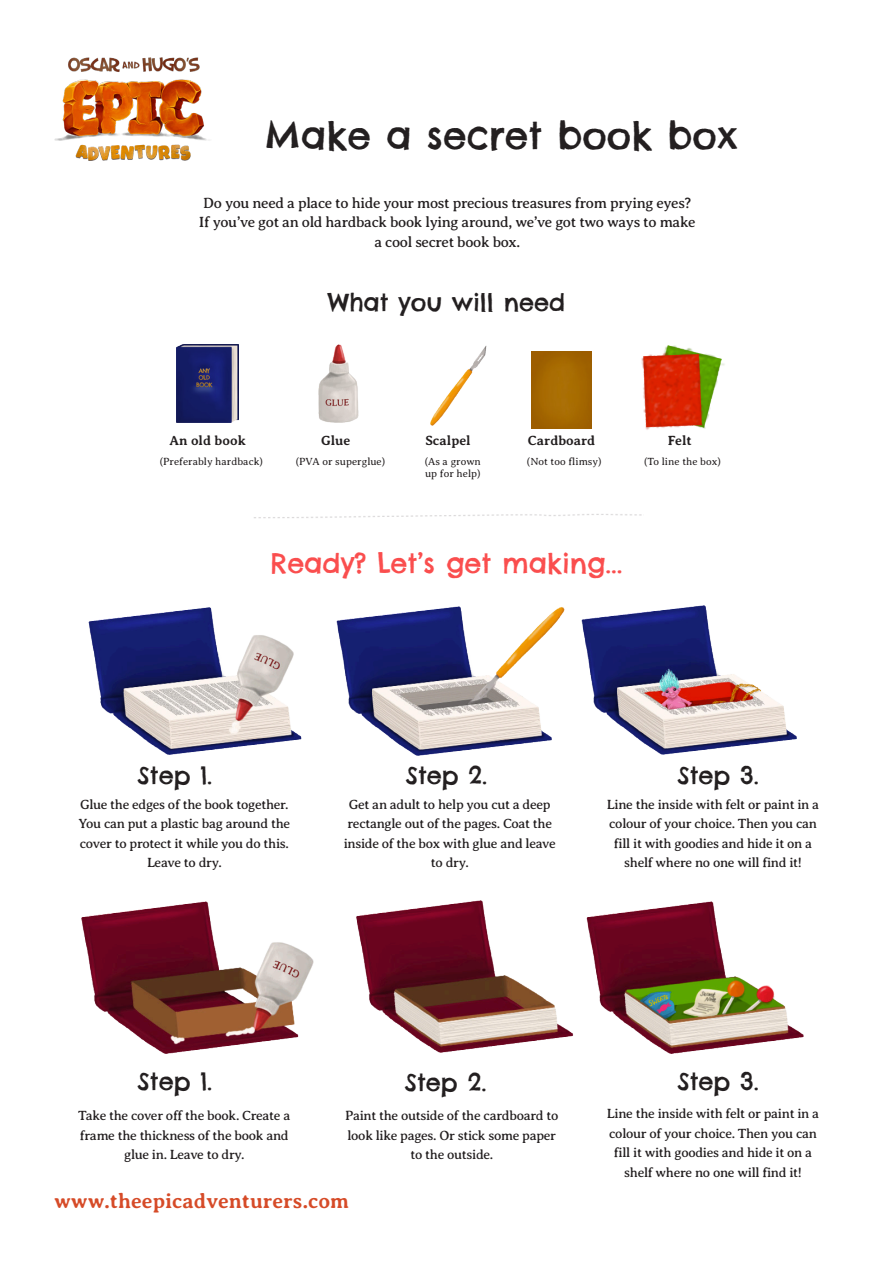
<style>
.page{position:relative;width:893px;height:1263px;background:#fff}
.page>*{position:absolute;margin:0;border:0;box-sizing:border-box;transform-origin:0 0}
.t1{font:37.5px "Chelsea Market";color:#231f20}
.t2{font:27px "Chelsea Market";color:#fa4e4e}
.t3{font:24px "Chelsea Market";color:#231f20}
.t4{font:700 21px "Averia Serif Libre";color:#d64b28}
.t5{font:15px/19.5px "Averia Serif Libre";letter-spacing:-.025em;color:#231f20;text-align:center}
.t6{font:13.5px/19.5px "Averia Serif Libre";letter-spacing:-.025em;color:#231f20;text-align:center}
.t7{font:700 13.5px "Averia Serif Libre";color:#231f20}
.t8{font:300 10.5px/12.6px "Averia Serif Libre";color:#231f20}
</style>
<div class="page">
<img style="left:54px;top:58px;width:153px;height:103px">
<img style="left:254px;top:514px;width:388px;height:5px">
<img style="left:430px;top:346px;width:57px;height:80px">
<img style="left:89px;top:606px;width:707px;height:149px">
<img style="left:177px;top:344px;width:62px;height:78px">
<img style="left:318px;top:344px;width:41px;height:78px">
<img style="left:82px;top:901px;width:721px;height:153px">
<img style="left:531px;top:351px;width:60px;height:78px">
<img style="left:641px;top:345px;width:84px;height:85px">
<p class="t1" style="left:265px;top:111px;width:475px">Make a secret book box</p>
<p class="t5" style="left:203px;top:193px;width:490px">Do you need a place to hide your most precious treasures from prying eyes?</p>
<p class="t5" style="left:199px;top:213px;width:498px">If you’ve got an old hardback book lying around, we’ve got two ways to make a cool secret book box.</p>
<p class="t3" style="left:328px;top:287px;width:239px">What you will need</p>
<p class="t7" style="left:169px;top:433px;width:78px">An old book</p>
<p class="t8" style="left:160px;top:455px;width:105px">(Preferably hardback)</p>
<p class="t7" style="left:321px;top:433px;width:31px">Glue</p>
<p class="t8" style="left:296px;top:455px;width:91px">(PVA or superglue)</p>
<p class="t7" style="left:425px;top:433px;width:47px">Scalpel</p>
<p class="t8" style="left:425px;top:455px;width:58px">(As a grown up for help)</p>
<p class="t7" style="left:528px;top:433px;width:69px">Cardboard</p>
<p class="t8" style="left:527px;top:455px;width:76px">(Not too flimsy)</p>
<p class="t7" style="left:668px;top:433px;width:26px">Felt</p>
<p class="t8" style="left:644px;top:455px;width:78px">(To line the box)</p>
<p class="t2" style="left:271px;top:546px;width:353px">Ready? Let’s get making...</p>
<p class="t3" style="left:138px;top:760px;width:76px">Step 1.</p>
<p class="t3" style="left:406px;top:760px;width:83px">Step 2.</p>
<p class="t3" style="left:677px;top:760px;width:83px">Step 3.</p>
<p class="t6" style="left:78px;top:795px;width:213px">Glue the edges of the book together.<br>You can put a plastic bag around the cover to protect it while you do this.<br>Leave to dry.</p>
<p class="t6" style="left:344px;top:795px;width:214px">Get an adult to help you cut a deep rectangle out of the pages. Coat the inside of the box with glue and leave to dry.</p>
<p class="t6" style="left:607px;top:795px;width:214px">Line the inside with felt or paint in a colour of your choice. Then you can fill it with goodies and hide it on a shelf where no one will find it!</p>
<p class="t3" style="left:138px;top:1066px;width:76px">Step 1.</p>
<p class="t3" style="left:405px;top:1067px;width:83px">Step 2.</p>
<p class="t3" style="left:677px;top:1066px;width:83px">Step 3.</p>
<p class="t6" style="left:78px;top:1106px;width:214px">Take the cover off the book. Create a frame the thickness of the book and glue in. Leave to dry.</p>
<p class="t6" style="left:345px;top:1106px;width:215px">Paint the outside of the cardboard to look like pages. Or stick some paper to the outside.</p>
<p class="t4" style="left:54px;top:1189px;width:297px">www.theepicadventurers.com</p>
<p class="t6" style="left:607px;top:1104px;width:214px">Line the inside with felt or paint in a colour of your choice. Then you can fill it with goodies and hide it on a shelf where no one will find it!</p>
</div>
